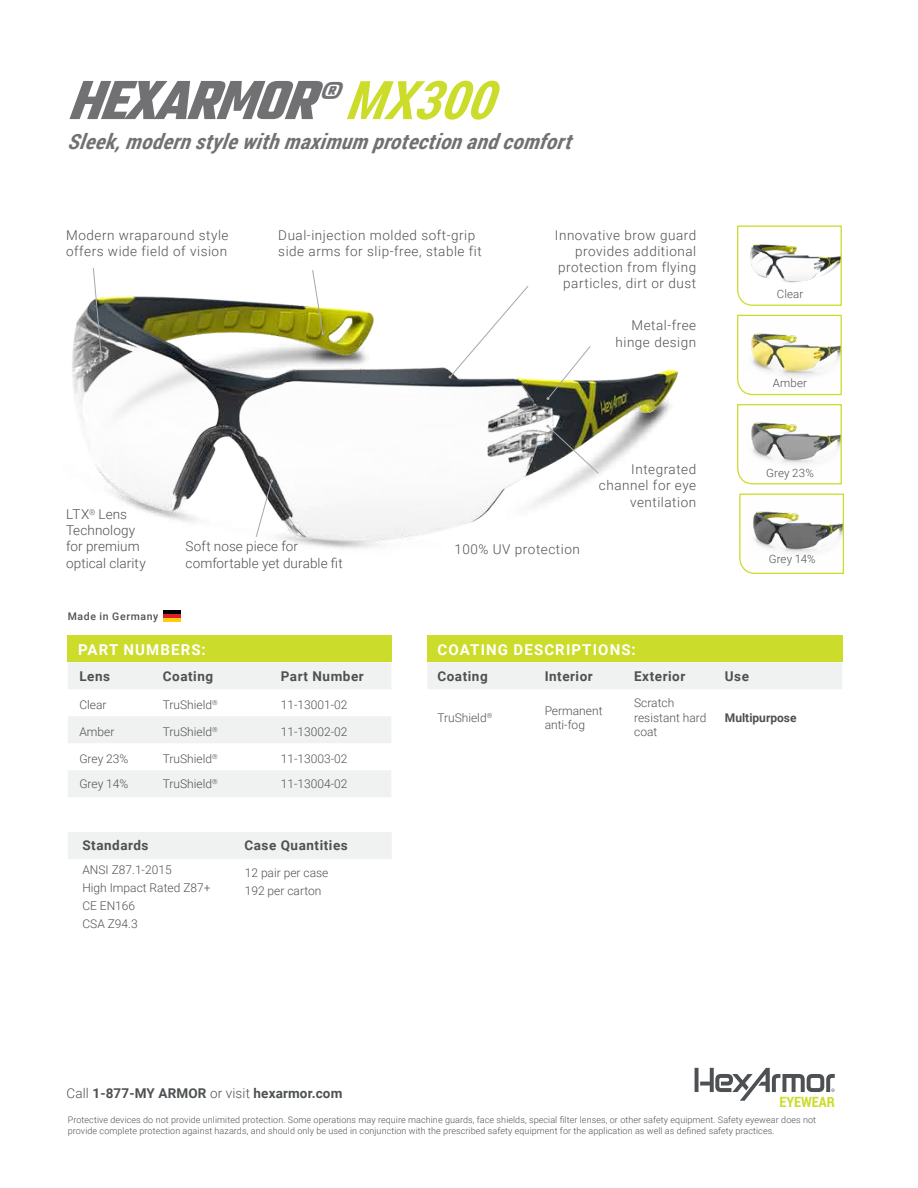
<style>
.page{position:relative;width:918px;height:1188px;background:#fff}
.page>*{position:absolute;margin:0;border:0;box-sizing:border-box;transform-origin:0 0}
.t1{font:italic 700 59.4px "Teko";color:#717073}
.t2{font:italic 700 21px "Roboto Condensed";color:#717073}
.t3{font:700 15px "Roboto";letter-spacing:.075em;color:#fff}
.t4{font:700 14.1px "Roboto Condensed";color:#ccdc2a}
.t5{font:300 13.5px/16.2px "Roboto";letter-spacing:.04em;color:#4e5153;text-align:right}
.t6{font:300 13.5px/16.2px "Roboto";letter-spacing:.005em;color:#4e5153}
.t7{font:700 13.5px "Roboto";letter-spacing:.04em;color:#4e5153}
.t8{font:700 13.5px "Roboto";letter-spacing:.01em;color:#4e5153}
.t9{font:300 12px/18px "Roboto";color:#4e5153}
.t10{font:700 12px "Roboto";color:#4e5153}
.t11{font:300 11.55px "Roboto";letter-spacing:.015em;color:#4e5153}
.t12{font:500 10.5px "Roboto";letter-spacing:.06em;color:#4e5153}
.t13{font:300 9px/11.2px "Roboto";letter-spacing:.01em;color:#4e5153}
.s1{font-size:45px}
.s2{font-family:"Roboto Condensed";font-size:53.25px;color:#ccdc2a}
.s3{font-weight:300}
</style>
<div class="page">
<img style="left:67px;top:296px;width:776px;height:366px">
<div style="left:427px;top:635px;width:415px;height:27px;background:#ccdc2a"></div>
<div style="left:68px;top:635px;width:324px;height:27px;background:#ccdc2a"></div>
<hr style="left:164px;top:611px;width:17px;height:3px;background:#000">
<hr style="left:164px;top:614px;width:17px;height:4px;background:#da2228">
<hr style="left:164px;top:618px;width:17px;height:4px;background:#fdcd0d">
<svg style="left:695px;top:1068px;width:140px;height:33px"></svg>
<img style="left:736px;top:314px;width:106px;height:82px">
<svg style="left:736px;top:225px;width:106px;height:82px"></svg>
<svg style="left:736px;top:403px;width:106px;height:82px"></svg>
<svg style="left:312px;top:270px;width:12px;height:65px"></svg>
<svg style="left:93px;top:268px;width:10px;height:91px"></svg>
<svg style="left:449px;top:286px;width:80px;height:93px"></svg>
<svg style="left:546px;top:345px;width:45px;height:55px"></svg>
<svg style="left:255px;top:479px;width:18px;height:59px"></svg>
<div style="left:68px;top:662px;width:323px;height:27px;background:#f0f1f1"></div>
<svg style="left:68px;top:716px;width:323px;height:81px"></svg>
<div style="left:68px;top:832px;width:324px;height:27px;background:#f0f1f1"></div>
<div style="left:427px;top:662px;width:415px;height:27px;background:#f0f1f1"></div>
<svg style="left:546px;top:425px;width:53px;height:49px"></svg>
<svg style="left:739px;top:493px;width:105px;height:82px"></svg>
<h1 class="t1" style="left:67px;top:62px;width:452px">HEXARMOR<span class="s1">®</span> <span class="s2">MX300</span></h1>
<h2 class="t2" style="left:67px;top:126px;width:514px">Sleek,modernstylewithmaximumprotectionandcomfort</h2>
<h3 class="t5" style="left:66px;top:226px;width:164px;text-align:left">Modern wraparound style offers wide field of vision</h3>
<h3 class="t5" style="left:278px;top:226px;width:205px;text-align:left">Dual-injection molded soft-grip side arms for slip-free, stable fit</h3>
<h3 class="t5" style="left:555px;top:226px;width:143px">Innovative brow guard provides additional protection from flying particles, dirt or dust</h3>
<h3 class="t5" style="left:615px;top:317px;width:82px">Metal-free hinge design</h3>
<h3 class="t5" style="left:599px;top:461px;width:99px">Integrated channel for eye ventilation</h3>
<h3 class="t6" style="left:66px;top:506px;width:81px">LTX<sup>®</sup> Lens<br>Technology for premium optical clarity</h3>
<p class="t12" style="left:68px;top:609px;width:92px">Made in Germany</p>
<h3 class="t6" style="left:186px;top:538px;width:159px">Soft nose piece for comfortable yet durable fit</h3>
<h3 class="t5" style="left:454px;top:541px;width:127px">100% UV protection</h3>
<h3 class="t3" style="left:78px;top:639px;width:129px">PART NUMBERS:</h3>
<h3 class="t3" style="left:438px;top:639px;width:200px">COATING DESCRIPTIONS:</h3>
<p class="t11" style="left:777px;top:286px;width:28px">Clear</p>
<p class="t11" style="left:773px;top:375px;width:36px">Amber</p>
<p class="t11" style="left:766px;top:464px;width:49px">Grey 23%</p>
<p class="t11" style="left:769px;top:550px;width:48px">Grey 14%</p>
<h3 class="t7" style="left:79px;top:666px;width:32px">Lens</h3>
<h3 class="t7" style="left:163px;top:666px;width:52px">Coating</h3>
<h3 class="t7" style="left:281px;top:666px;width:85px">Part Number</h3>
<h3 class="t9" style="left:79px;top:695px;width:29px">Clear</h3>
<h3 class="t9" style="left:163px;top:695px;width:56px">TruShield<sup>®</sup></h3>
<h3 class="t9" style="left:281px;top:695px;width:68px">11-13001-02</h3>
<h3 class="t9" style="left:79px;top:722px;width:37px">Amber</h3>
<h3 class="t9" style="left:163px;top:722px;width:56px">TruShield<sup>®</sup></h3>
<h3 class="t9" style="left:281px;top:722px;width:68px">11-13002-02</h3>
<h3 class="t9" style="left:79px;top:749px;width:51px">Grey 23%</h3>
<h3 class="t9" style="left:163px;top:749px;width:56px">TruShield<sup>®</sup></h3>
<h3 class="t9" style="left:281px;top:749px;width:68px">11-13003-02</h3>
<h3 class="t9" style="left:79px;top:775px;width:51px">Grey 14%</h3>
<h3 class="t9" style="left:163px;top:775px;width:56px">TruShield<sup>®</sup></h3>
<h3 class="t9" style="left:281px;top:775px;width:68px">11-13004-02</h3>
<h3 class="t7" style="left:82px;top:836px;width:68px">Standards</h3>
<h3 class="t7" style="left:244px;top:836px;width:105px">Case Quantities</h3>
<h3 class="t9" style="left:82px;top:860px;width:130px">ANSI Z87.1-2015<br>High Impact Rated Z87+<br>CE EN166<br>CSA Z94.3</h3>
<h3 class="t9" style="left:245px;top:864px;width:85px">12 pair per case<br>192 per carton</h3>
<h3 class="t7" style="left:437px;top:667px;width:52px">Coating</h3>
<h3 class="t7" style="left:545px;top:667px;width:50px">Interior</h3>
<h3 class="t7" style="left:634px;top:667px;width:53px">Exterior</h3>
<h3 class="t7" style="left:725px;top:667px;width:26px">Use</h3>
<h3 class="t9" style="left:437px;top:708px;width:56px">TruShield<sup>®</sup></h3>
<h3 class="t9" style="left:545px;top:703px;width:59px;line-height:14.4px">Permanent anti-fog</h3>
<h3 class="t9" style="left:634px;top:696px;width:74px;line-height:14.4px">Scratch resistant hard coat</h3>
<h3 class="t10" style="left:725px;top:709px;width:73px">Multipurpose</h3>
<h3 class="t8" style="left:66px;top:1084px;width:277px"><span class="s3">Call</span> 1-877-MY ARMOR <span class="s3">or visit</span> hexarmor.com</h3>
<p class="t13" style="left:68px;top:1113px;width:750px">Protective devices do not provide unlimited protection. Some operations may require machine guards, face shields, special filter lenses, or other safety equipment. Safety eyewear does not provide complete protection against hazards, and should only be used in conjunction with the prescribed safety equipment for the application as well as defined safety practices.</p>
<h3 class="t4" style="left:779px;top:1092px;width:57px">EYEWEAR</h3>
</div>
